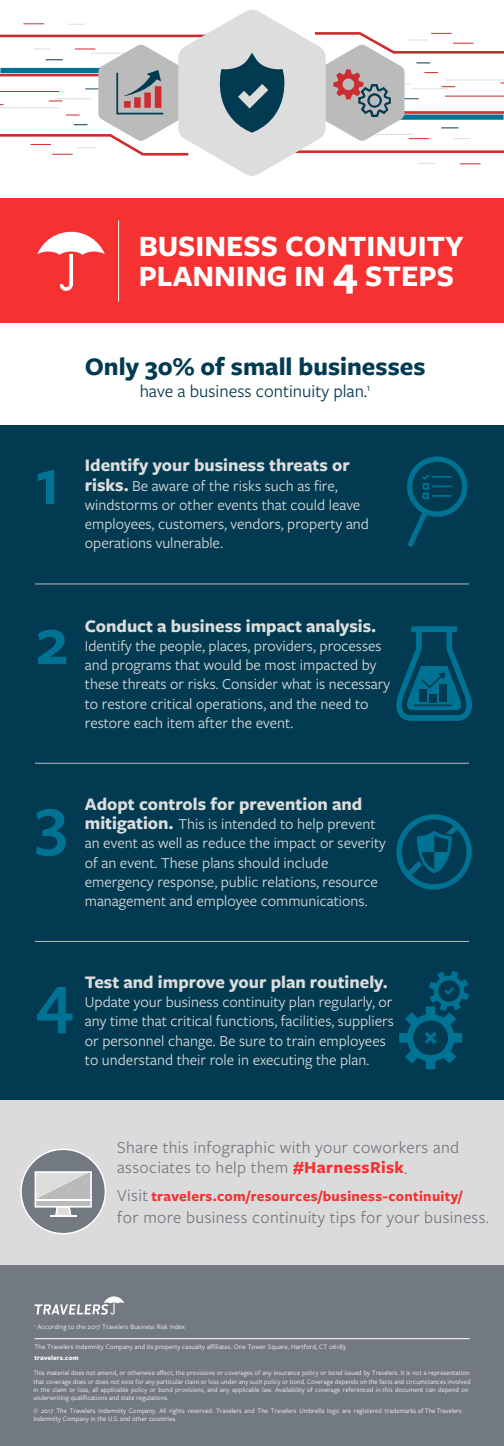
<style>
.page{position:relative;width:504px;height:1446px;background:#fff}
.page>*{position:absolute;margin:0;border:0;box-sizing:border-box;transform-origin:0 0}
.t1{font:600 70px "Freight Sans Pro";color:#007395}
.t2{font:700 30.62px/29.8px "Freight Sans Pro";color:#fff}
.t3{font:700 26.25px "Freight Sans Pro";color:#023b51}
.t4{font:700 18.38px "Freight Sans Pro";color:#ddd}
.t5{font:18.38px "Freight Sans Pro";color:#023b51}
.t6{font:17.5px/20.1px "Freight Sans Pro";letter-spacing:.02em;color:#737980}
.t7{font:15.75px/19.2px "Freight Sans Pro";color:#ddd}
.t8{font:700 14.88px "Freight Sans Pro";letter-spacing:.02em;color:#f53132}
.t9{font:7px/8.4px "Freight Sans Pro";letter-spacing:.015em;color:#fff}
.t10{font:700 7px "Freight Sans Pro";letter-spacing:.015em;color:#fff}
.s1{font-size:43.93px}
.s2{font-size:30.89px}
.s3{font-weight:700;font-size:18.38px}
.s4{font-weight:700;color:#f53132}
.s5{font-weight:400;font-size:17.5px;color:#737980}
</style>
<div class="page">
<div style="left:0;top:199px;width:504px;height:124px;background:#f53132"></div>
<hr style="left:118px;top:220px;width:1px;height:81px;background:#fff">
<svg style="left:0;top:9px;width:504px;height:167px"></svg>
<svg style="left:37px;top:232px;width:68px;height:59px"></svg>
<div style="left:0;top:425px;width:504px;height:675px;background:#023b51"></div>
<hr style="left:35px;top:583px;width:434px;height:1px;background:#bbb">
<hr style="left:35px;top:763px;width:434px;height:1px;background:#bbb">
<hr style="left:35px;top:941px;width:434px;height:1px;background:#bbb">
<div style="left:0;top:1100px;width:504px;height:218px;background:#dbdbdb"></div>
<div style="left:21px;top:1149px;width:84px;height:84px;background:#727981;border-radius:50%"></div>
<svg style="left:35px;top:1171px;width:57px;height:45px"></svg>
<hr style="left:50px;top:1214px;width:26px;height:2px;background:#fff">
<svg style="left:407px;top:456px;width:60px;height:91px"></svg>
<svg style="left:399px;top:971px;width:70px;height:98px"></svg>
<div style="left:0;top:1265px;width:504px;height:181px;background:#727980"></div>
<hr style="left:34px;top:1338px;width:436px;height:1px;background:#fff">
<svg style="left:34px;top:1296px;width:90px;height:18px"></svg>
<div style="left:397px;top:814px;width:75px;height:75px;border:5px solid #007395;border-radius:50%"></div>
<svg style="left:401px;top:818px;width:64px;height:64px"></svg>
<svg style="left:396px;top:626px;width:76px;height:95px"></svg>
<hr style="left:414px;top:704px;width:38px;height:2px;background:#023b51">
<h1 class="t2" style="left:139px;top:230px;width:327px">BUSINESS CONTINUITY<br>PLANNING IN <span class="s1">4</span> <span class="s2">STEPS</span></h1>
<p class="t1" style="left:35px;top:433px;width:27px">1</p>
<p class="t3" style="left:85px;top:348px;width:342px">Only 30% of small businesses</p>
<p class="t5" style="left:140px;top:379px;width:232px">have a business continuity plan.<sup>1</sup></p>
<p class="t4" style="left:85px;top:453px;width:266px">Identify your business threats or</p>
<p class="t7" style="left:85px;top:475px;width:286px"><span class="s3">risks.</span> Be aware of the risks such as fire, windstorms or other events that could leave employees, customers, vendors, property and operations vulnerable.</p>
<p class="t1" style="left:35px;top:593px;width:35px">2</p>
<p class="t4" style="left:85px;top:613px;width:293px">Conduct a business impact analysis.</p>
<p class="t7" style="left:85px;top:635px;width:307px">Identify the people, places, providers, processes and programs that would be most impacted by these threats or risks. Consider what is necessary to restore critical operations, and the need to restore each item after the event.</p>
<p class="t1" style="left:35px;top:773px;width:34px">3</p>
<p class="t4" style="left:85px;top:791px;width:279px">Adopt controls for prevention and</p>
<p class="t7" style="left:85px;top:814px;width:303px"><span class="s3">mitigation.</span> This is intended to help prevent an event as well as reduce the impact or severity of an event. These plans should include emergency response, public relations, resource management and employee communications.</p>
<p class="t1" style="left:35px;top:950px;width:40px">4</p>
<p class="t4" style="left:85px;top:969px;width:305px">Test and improve your plan routinely.</p>
<p class="t7" style="left:85px;top:991px;width:311px">Update your business continuity plan regularly, or any time that critical functions, facilities, suppliers or personnel change. Be sure to train employees to understand their role in executing the plan.</p>
<p class="t6" style="left:117px;top:1136px;width:344px">Share this infographic with your coworkers and associates to help them <span class="s4">#HarnessRisk</span>.</p>
<p class="t8" style="left:117px;top:1185px;width:347px"><span class="s5">Visit</span> travelers.com/resources/business-continuity/</p>
<p class="t6" style="left:117px;top:1206px;width:373px">for more business continuity tips for your business.</p>
<p class="t9" style="left:34px;top:1322px;width:152px"><sup>1</sup> According to the 2017 Travelers Business Risk Index</p>
<p class="t9" style="left:33px;top:1368px;width:439px">This material does not amend, or otherwise affect, the provisions or coverages of any insurance policy or bond issued by Travelers. It is not a representation that coverage does or does not exist for any particular claim or loss under any such policy or bond. Coverage depends on the facts and circumstances involved in the claim or loss, all applicable policy or bond provisions, and any applicable law. Availability of coverage referenced in this document can depend on underwriting qualifications and state regulations.</p>
<p class="t9" style="left:33px;top:1406px;width:430px">© 2017 The Travelers Indemnity Company. All rights reserved. Travelers and The Travelers Umbrella logo are registered trademarks of The Travelers<br>Indemnity Company in the U.S. and other countries.</p>
<p class="t9" style="left:34px;top:1341px;width:313px">The Travelers Indemnity Company and its property casualty affiliates. One Tower Square, Hartford, CT 06183</p>
<p class="t10" style="left:34px;top:1352px;width:46px">travelers.com</p>
</div>
